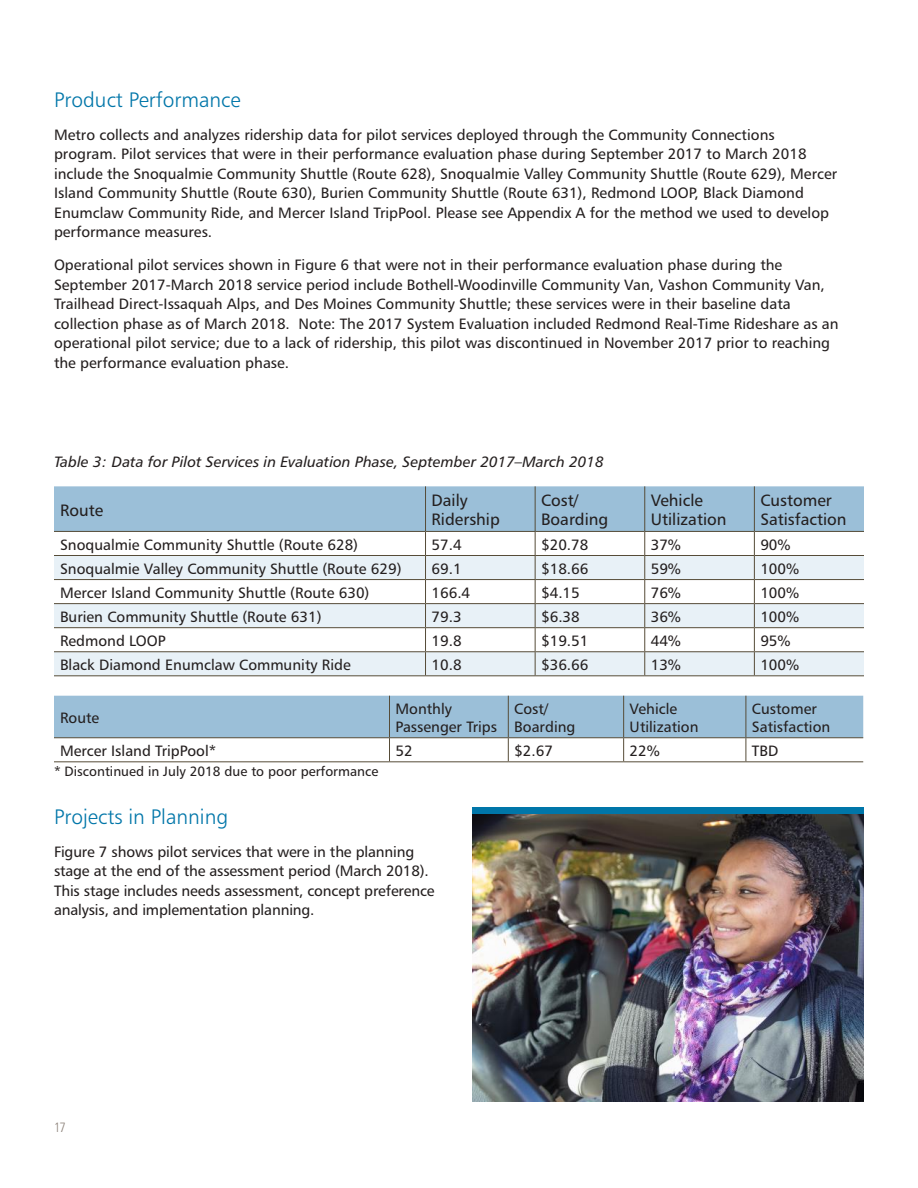
<style>
.page{position:relative;width:918px;height:1188px;background:#fff}
.page>*{position:absolute;margin:0;border:0;box-sizing:border-box;transform-origin:0 0}
.t1{font:21px "Humanist 777 BT Light B";color:#0076a9}
.t2{font:16.5px/19.8px "Humanist 777 BT Roman B";color:#241f1f}
.t3{font:15px/19.5px "Humanist 777 BT Roman B";color:#241f1f}
.t4{font:15px "Humanist 777 BT Italic B";color:#241f1f}
.t5{font:13.5px "Humanist 777 BT Roman B";color:#241f1f}
.t6{font:13.5px "Humanist 777 BT Light Condensed B";color:#8c8179}
</style>
<div class="page">
<svg style="left:54px;top:486px;width:810px;height:189px"></svg>
<hr style="left:54px;top:675px;width:372px;height:1px;background:#564c38">
<hr style="left:426px;top:675px;width:109px;height:1px;background:#564c38">
<hr style="left:535px;top:675px;width:110px;height:1px;background:#564c38">
<hr style="left:645px;top:675px;width:109px;height:1px;background:#564c38">
<hr style="left:754px;top:675px;width:110px;height:1px;background:#564c38">
<svg style="left:54px;top:696px;width:809px;height:65px"></svg>
<hr style="left:54px;top:761px;width:336px;height:1px;background:#564c38">
<hr style="left:390px;top:761px;width:118px;height:1px;background:#564c38">
<hr style="left:508px;top:761px;width:116px;height:1px;background:#564c38">
<hr style="left:624px;top:761px;width:122px;height:1px;background:#564c38">
<hr style="left:746px;top:761px;width:117px;height:1px;background:#564c38">
<img style="left:472px;top:814px;width:392px;height:287px">
<div style="left:472px;top:807px;width:392px;height:7px;background:#0076a9"></div>
<h1 class="t1" style="left:54px;top:87px;width:188px">Product Performance</h1>
<p class="t3" style="left:54px;top:125px;width:785px">Metro collects and analyzes ridership data for pilot services deployed through the Community Connections program. Pilot services that were in their performance evaluation phase during September 2017 to March 2018 include the Snoqualmie Community Shuttle (Route 628), Snoqualmie Valley Community Shuttle (Route 629), Mercer Island Community Shuttle (Route 630), Burien Community Shuttle (Route 631), Redmond LOOP, Black Diamond Enumclaw Community Ride, and Mercer Island TripPool. Please see Appendix A for the method we used to develop performance measures.</p>
<p class="t3" style="left:54px;top:255px;width:786px">Operational pilot services shown in Figure 6 that were not in their performance evaluation phase during the September 2017-March 2018 service period include Bothell-Woodinville Community Van, Vashon Community Van, Trailhead Direct-Issaquah Alps, and Des Moines Community Shuttle; these services were in their baseline data collection phase as of March 2018. Note: The 2017 System Evaluation included Redmond Real-Time Rideshare as an operational pilot service; due to a lack of ridership, this pilot was discontinued in November 2017 prior to reaching the performance evaluation phase.</p>
<p class="t4" style="left:54px;top:452px;width:551px">Table 3: Data for Pilot Services in Evaluation Phase, September 2017–March 2018</p>
<p class="t2" style="left:60px;top:500px;width:45px">Route</p>
<p class="t2" style="left:432px;top:490px;width:70px">Daily<br>Ridership</p>
<p class="t2" style="left:541px;top:490px;width:69px">Cost/<br>Boarding</p>
<p class="t2" style="left:651px;top:490px;width:77px">Vehicle<br>Utilization</p>
<p class="t2" style="left:760px;top:490px;width:88px">Customer<br>Satisfaction</p>
<p class="t3" style="left:60px;top:534px;width:300px">Snoqualmie Community Shuttle (Route 628)</p>
<p class="t3" style="left:432px;top:534px;width:32px">57.4</p>
<p class="t3" style="left:541px;top:534px;width:49px">$20.78</p>
<p class="t3" style="left:651px;top:534px;width:32px">37%</p>
<p class="t3" style="left:760px;top:534px;width:32px">90%</p>
<p class="t3" style="left:60px;top:558px;width:343px">Snoqualmie Valley Community Shuttle (Route 629)</p>
<p class="t3" style="left:432px;top:558px;width:32px">69.1</p>
<p class="t3" style="left:541px;top:558px;width:49px">$18.66</p>
<p class="t3" style="left:651px;top:558px;width:32px">59%</p>
<p class="t3" style="left:760px;top:558px;width:40px">100%</p>
<p class="t3" style="left:60px;top:582px;width:311px">Mercer Island Community Shuttle (Route 630)</p>
<p class="t3" style="left:432px;top:582px;width:40px">166.4</p>
<p class="t3" style="left:541px;top:582px;width:40px">$4.15</p>
<p class="t3" style="left:651px;top:582px;width:32px">76%</p>
<p class="t3" style="left:760px;top:582px;width:40px">100%</p>
<p class="t3" style="left:60px;top:606px;width:263px">Burien Community Shuttle (Route 631)</p>
<p class="t3" style="left:432px;top:606px;width:32px">79.3</p>
<p class="t3" style="left:541px;top:606px;width:40px">$6.38</p>
<p class="t3" style="left:651px;top:606px;width:32px">36%</p>
<p class="t3" style="left:760px;top:606px;width:40px">100%</p>
<p class="t3" style="left:60px;top:631px;width:107px">Redmond LOOP</p>
<p class="t3" style="left:432px;top:631px;width:32px">19.8</p>
<p class="t3" style="left:541px;top:631px;width:49px">$19.51</p>
<p class="t3" style="left:651px;top:631px;width:32px">44%</p>
<p class="t3" style="left:760px;top:631px;width:32px">95%</p>
<p class="t3" style="left:60px;top:655px;width:292px">Black Diamond Enumclaw Community Ride</p>
<p class="t3" style="left:432px;top:655px;width:32px">10.8</p>
<p class="t3" style="left:541px;top:655px;width:49px">$36.66</p>
<p class="t3" style="left:651px;top:655px;width:32px">13%</p>
<p class="t3" style="left:760px;top:655px;width:40px">100%</p>
<p class="t3" style="left:60px;top:708px;width:41px">Route</p>
<p class="t3" style="left:396px;top:699px;width:103px;line-height:18px">Monthly<br>Passenger Trips</p>
<p class="t3" style="left:514px;top:699px;width:63px;line-height:18px">Cost/<br>Boarding</p>
<p class="t3" style="left:630px;top:699px;width:70px;line-height:18px">Vehicle<br>Utilization</p>
<p class="t3" style="left:752px;top:699px;width:80px;line-height:18px">Customer<br>Satisfaction</p>
<p class="t3" style="left:60px;top:741px;width:158px">Mercer Island TripPool*</p>
<p class="t3" style="left:396px;top:741px;width:19px">52</p>
<p class="t3" style="left:514px;top:741px;width:40px">$2.67</p>
<p class="t3" style="left:630px;top:741px;width:32px">22%</p>
<p class="t3" style="left:752px;top:741px;width:28px">TBD</p>
<p class="t5" style="left:54px;top:763px;width:326px">* Discontinued in July 2018 due to poor performance</p>
<h1 class="t1" style="left:54px;top:804px;width:176px">Projects in Planning</h1>
<p class="t3" style="left:54px;top:842px;width:382px">Figure 7 shows pilot services that were in the planning stage at the end of the assessment period (March 2018).<br>This stage includes needs assessment, concept preference analysis, and implementation planning.</p>
<p class="t6" style="left:54px;top:1119px;width:14px">17</p>
</div>
